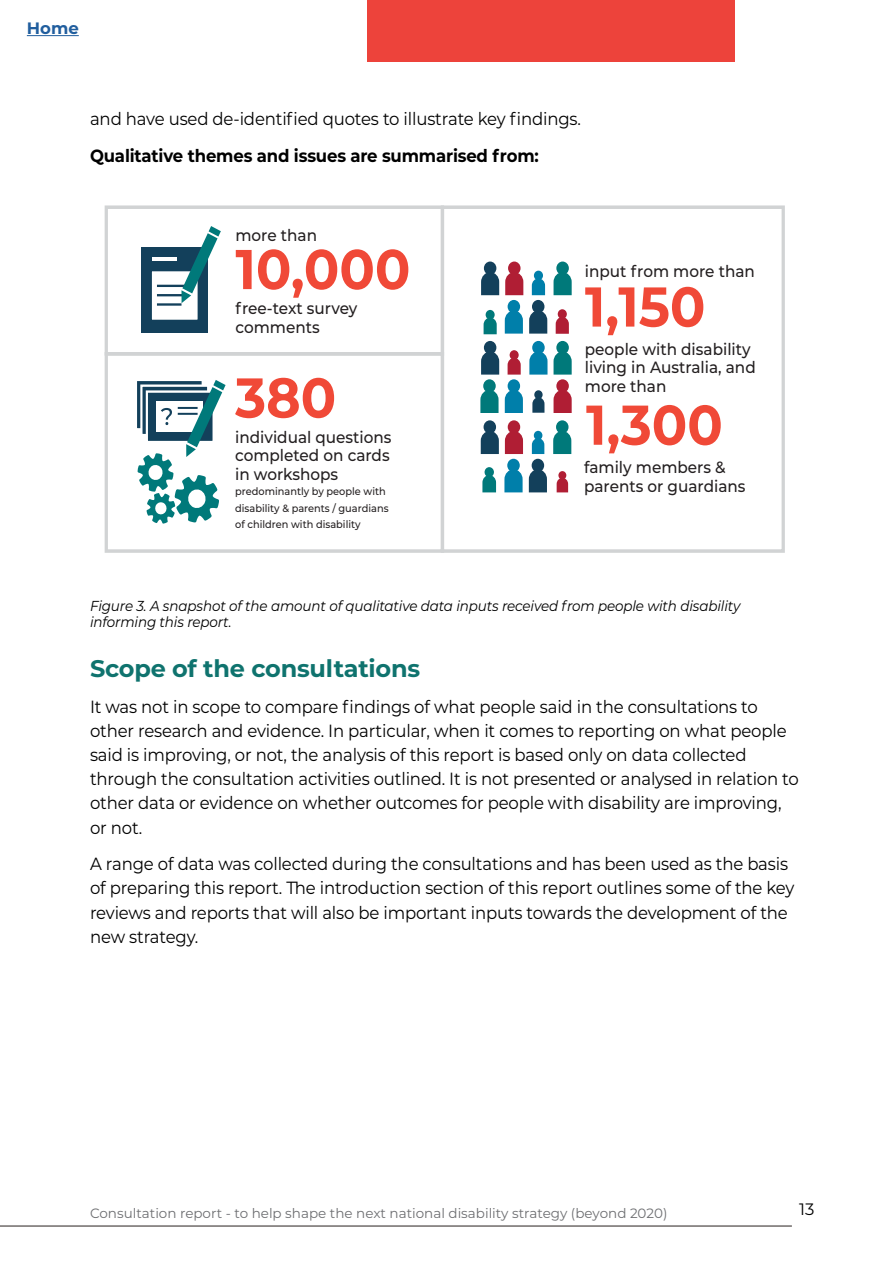
<style>
.page{position:relative;width:893px;height:1263px;background:#fff}
.page>*{position:absolute;margin:0;border:0;box-sizing:border-box;transform-origin:0 0}
.Image{font:700 55.95px "Montserrat";color:#f04937;scale:.94 1}
.Header_2{font:700 24px "Montserrat";letter-spacing:-.01em;color:#0f736e}
.body{font:17.7px/24px "Montserrat";letter-spacing:-.01em;color:#000;scale:.94 1}
.body-2{font:700 17.7px "Montserrat";letter-spacing:-.01em;color:#000;scale:.94 1}
.t1{font:700 16.5px "Montserrat";color:#215e9e}
.t2{font:16.5px "Montserrat";color:#000}
.Image-2{font:500 16.35px/18.6px "Montserrat";color:#231f20;scale:.94 1}
.t3{font:italic 14.4px/16px "Montserrat";letter-spacing:-.01em;color:#000;scale:.94 1}
.t4{font:13.5px "Montserrat";color:#6d6e71}
.Image-3{font:500 10.5px/16.4px "Montserrat";color:#231f20;scale:.94 1}
</style>
<div class="page">
<hr style="left:0;top:1226px;width:792px;height:1px;background:#28211f">
<div style="left:367px;top:0;width:367px;height:61px;background:#ed433b"></div>
<hr style="left:27px;top:35px;width:52px;height:1px;background:#215e9e">
<div style="left:441px;top:206px;width:344px;height:347px;border:3px solid #d1d3d4"></div>
<div style="left:105px;top:206px;width:339px;height:150px;border:3px solid #d1d3d4"></div>
<div style="left:105px;top:352px;width:339px;height:201px;border:3px solid #d1d3d4"></div>
<div style="left:141px;top:248px;width:67px;height:85px;background:#13405b"></div>
<div style="left:151px;top:270px;width:48px;height:51px;background:#fff"></div>
<div style="left:149px;top:269px;width:51px;height:53px;border:3px solid #13405b"></div>
<hr style="left:157px;top:285px;width:34px;height:2px;background:#13405b">
<hr style="left:157px;top:294px;width:32px;height:2px;background:#13405b">
<svg style="left:181px;top:226px;width:40px;height:77px"></svg>
<hr style="left:152px;top:257px;width:24px;height:3px;background:#fff">
<hr style="left:157px;top:303px;width:24px;height:3px;background:#13405b">
<svg style="left:505px;top:311px;width:18px;height:23px"></svg>
<div style="left:508px;top:300px;width:12px;height:13px;background:#007faa;border-radius:50%"></div>
<svg style="left:554px;top:273px;width:18px;height:22px"></svg>
<div style="left:556px;top:262px;width:13px;height:13px;background:#00797a;border-radius:50%"></div>
<svg style="left:481px;top:272px;width:18px;height:23px"></svg>
<div style="left:484px;top:262px;width:12px;height:13px;background:#13405b;border-radius:50%"></div>
<svg style="left:505px;top:273px;width:18px;height:22px"></svg>
<div style="left:508px;top:262px;width:13px;height:13px;background:#b01e34;border-radius:50%"></div>
<svg style="left:532px;top:278px;width:13px;height:17px"></svg>
<div style="left:534px;top:271px;width:9px;height:9px;background:#007faa;border-radius:50%"></div>
<svg style="left:529px;top:311px;width:18px;height:23px"></svg>
<div style="left:532px;top:300px;width:12px;height:13px;background:#13405b;border-radius:50%"></div>
<svg style="left:484px;top:318px;width:13px;height:16px"></svg>
<div style="left:486px;top:310px;width:9px;height:10px;background:#00797a;border-radius:50%"></div>
<svg style="left:556px;top:317px;width:13px;height:17px"></svg>
<div style="left:558px;top:309px;width:9px;height:10px;background:#b01e34;border-radius:50%"></div>
<svg style="left:505px;top:391px;width:18px;height:22px"></svg>
<div style="left:508px;top:379px;width:12px;height:14px;background:#007faa;border-radius:50%"></div>
<svg style="left:554px;top:352px;width:18px;height:23px"></svg>
<div style="left:556px;top:341px;width:13px;height:13px;background:#00797a;border-radius:50%"></div>
<svg style="left:481px;top:352px;width:18px;height:23px"></svg>
<div style="left:484px;top:341px;width:12px;height:13px;background:#13405b;border-radius:50%"></div>
<svg style="left:508px;top:358px;width:13px;height:17px"></svg>
<div style="left:510px;top:350px;width:9px;height:10px;background:#b01e34;border-radius:50%"></div>
<svg style="left:529px;top:353px;width:18px;height:22px"></svg>
<div style="left:532px;top:341px;width:13px;height:13px;background:#007faa;border-radius:50%"></div>
<svg style="left:532px;top:398px;width:12px;height:15px"></svg>
<div style="left:534px;top:390px;width:9px;height:9px;background:#13405b;border-radius:50%"></div>
<svg style="left:480px;top:390px;width:19px;height:23px"></svg>
<div style="left:483px;top:379px;width:13px;height:14px;background:#00797a;border-radius:50%"></div>
<svg style="left:554px;top:390px;width:18px;height:23px"></svg>
<div style="left:556px;top:379px;width:13px;height:14px;background:#b01e34;border-radius:50%"></div>
<svg style="left:504px;top:470px;width:19px;height:22px"></svg>
<div style="left:507px;top:459px;width:13px;height:13px;background:#007faa;border-radius:50%"></div>
<svg style="left:553px;top:431px;width:18px;height:23px"></svg>
<div style="left:556px;top:420px;width:12px;height:14px;background:#00797a;border-radius:50%"></div>
<svg style="left:481px;top:432px;width:18px;height:22px"></svg>
<div style="left:484px;top:420px;width:12px;height:14px;background:#13405b;border-radius:50%"></div>
<svg style="left:505px;top:432px;width:18px;height:22px"></svg>
<div style="left:508px;top:420px;width:12px;height:14px;background:#b01e34;border-radius:50%"></div>
<svg style="left:532px;top:438px;width:12px;height:16px"></svg>
<div style="left:534px;top:431px;width:8px;height:9px;background:#007faa;border-radius:50%"></div>
<svg style="left:529px;top:469px;width:18px;height:23px"></svg>
<div style="left:532px;top:459px;width:12px;height:13px;background:#13405b;border-radius:50%"></div>
<svg style="left:482px;top:475px;width:14px;height:17px"></svg>
<div style="left:485px;top:467px;width:9px;height:10px;background:#00797a;border-radius:50%"></div>
<svg style="left:557px;top:478px;width:11px;height:14px"></svg>
<div style="left:558px;top:471px;width:8px;height:9px;background:#b01e34;border-radius:50%"></div>
<div style="left:135px;top:379px;width:69px;height:51px;border:2px solid #fff"></div>
<svg style="left:138px;top:380px;width:88px;height:144px"></svg>
<p class="t1" style="left:27px;top:16px;width:53px">Home</p>
<p class="body" style="left:90px;top:106px;width:524px">and have used de-identified quotes to illustrate key findings.</p>
<p class="body-2" style="left:90px;top:143px;width:479px">Qualitative themes and issues are summarised from:</p>
<p class="Image-2" style="left:235px;top:225px;width:88px">more than</p>
<p class="Image" style="left:235px;top:229px;width:188px">10,000</p>
<p class="Image-2" style="left:235px;top:298px;width:131px">free-text survey comments</p>
<p class="Image" style="left:235px;top:357px;width:109px">380</p>
<p class="Image-2" style="left:235px;top:427px;width:168px;text-align:justify">individual questions completed on cards in workshops</p>
<p class="Image-3" style="left:235px;top:483px;width:165px">predominantly by people with disability &amp; parents / guardians of children with disability</p>
<p class="Image-2" style="left:585px;top:261px;width:182px">input from more than</p>
<p class="Image" style="left:585px;top:266px;width:130px">1,150</p>
<p class="Image-2" style="left:585px;top:339px;width:183px">people with disability living in Australia, and more than</p>
<p class="Image" style="left:586px;top:385px;width:147px">1,300</p>
<p class="Image-2" style="left:584px;top:457px;width:173px">family members &amp; parents or guardians</p>
<p class="t3" style="left:90px;top:597px;width:693px">Figure 3. A snapshot of the amount of qualitative data inputs received from people with disability informing this report.</p>
<h2 class="Header_2" style="left:90px;top:651px;width:332px">Scope of the consultations</h2>
<p class="body" style="left:90px;top:694px;width:755px">It was not in scope to compare findings of what people said in the consultations to other research and evidence. In particular, when it comes to reporting on what people said is improving, or not, the analysis of this report is based only on data collected through the consultation activities outlined. It is not presented or analysed in relation to other data or evidence on whether outcomes for people with disability are improving,</p>
<p class="body" style="left:90px;top:815px;width:57px">or not.</p>
<p class="body" style="left:90px;top:851px;width:751px">A range of data was collected during the consultations and has been used as the basis of preparing this report. The introduction section of this report outlines some of the key reviews and reports that will also be important inputs towards the development of the new strategy.</p>
<p class="t4" style="left:90px;top:1204px;width:579px">Consultation report - to help shape the next national disability strategy (beyond 2020)</p>
<p class="t2" style="left:799px;top:1197px;width:17px">13</p>
</div>
